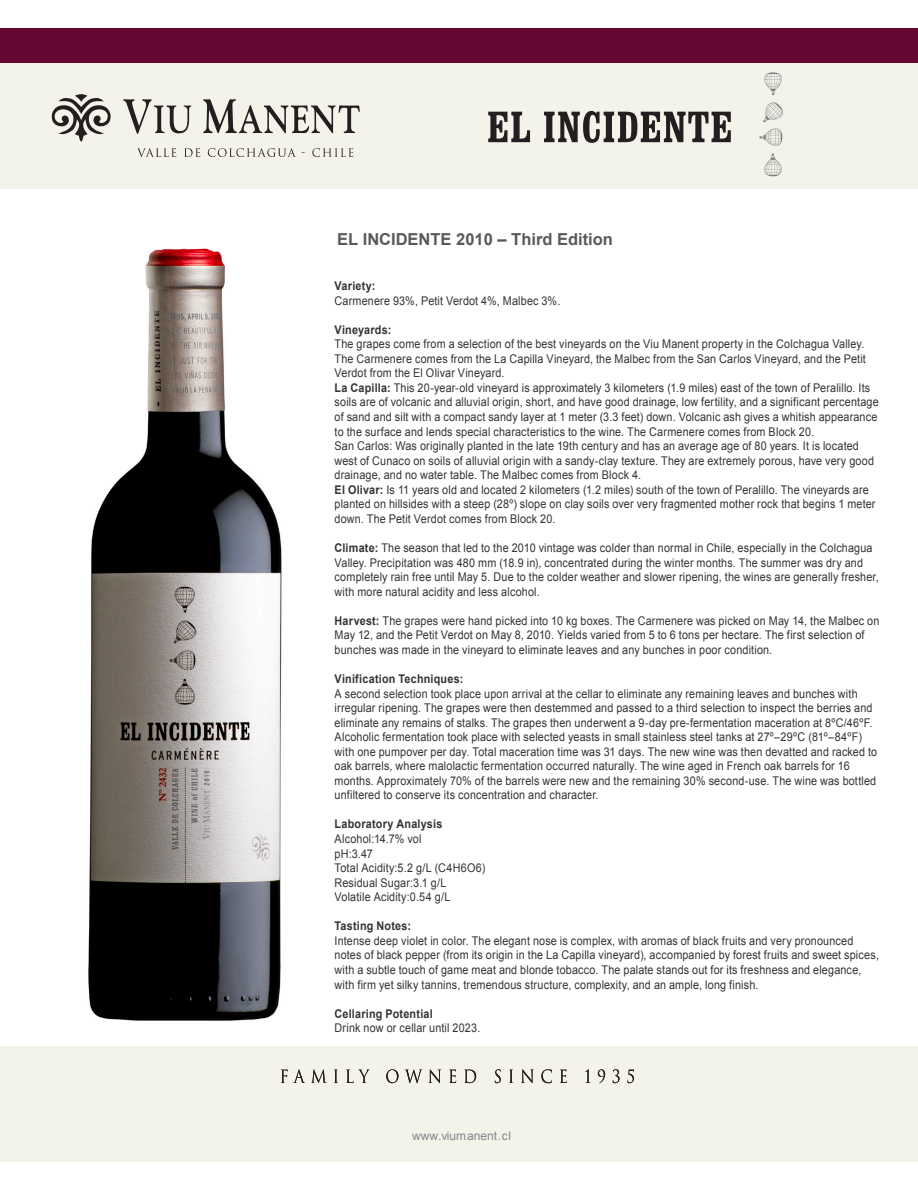
<style>
.page{position:relative;width:918px;height:1188px;background:#fff}
.page>*{position:absolute;margin:0;border:0;box-sizing:border-box;transform-origin:0 0}
.t1{font:700 16.5px "Arial";color:#58595b}
.t2{font:12px/14.5px "Arial";letter-spacing:.015em;color:#333;scale:.9 1}
.t3{font:700 12px "Arial";letter-spacing:.02em;color:#333;scale:.9 1}
.t4{font:12px "Arial";color:#86868a}
.s1{font-weight:700}
</style>
<div class="page">
<img style="left:88px;top:248px;width:194px;height:773px">
<div style="left:0;top:28px;width:918px;height:36px;background:#650934"></div>
<div style="left:0;top:64px;width:918px;height:125px;background:#f4f3ea"></div>
<div style="left:0;top:1046px;width:918px;height:115px;background:#f4f3ea"></div>
<svg style="left:51px;top:94px;width:60px;height:48px"></svg>
<svg style="left:123px;top:99px;width:68px;height:35px"></svg>
<svg style="left:203px;top:99px;width:157px;height:34px"></svg>
<svg style="left:137px;top:148px;width:39px;height:9px"></svg>
<svg style="left:184px;top:148px;width:16px;height:9px"></svg>
<svg style="left:208px;top:148px;width:88px;height:9px"></svg>
<svg style="left:312px;top:148px;width:41px;height:9px"></svg>
<svg style="left:281px;top:1069px;width:24px;height:14px"></svg>
<svg style="left:311px;top:1069px;width:16px;height:14px"></svg>
<svg style="left:334px;top:1070px;width:4px;height:13px"></svg>
<svg style="left:346px;top:1070px;width:23px;height:13px"></svg>
<svg style="left:386px;top:1069px;width:12px;height:14px"></svg>
<svg style="left:405px;top:1070px;width:17px;height:13px"></svg>
<svg style="left:429px;top:1069px;width:12px;height:14px"></svg>
<svg style="left:449px;top:1069px;width:7px;height:14px"></svg>
<svg style="left:464px;top:1069px;width:12px;height:14px"></svg>
<svg style="left:495px;top:1069px;width:6px;height:14px"></svg>
<svg style="left:509px;top:1070px;width:4px;height:13px"></svg>
<svg style="left:521px;top:1069px;width:13px;height:14px"></svg>
<svg style="left:541px;top:1069px;width:11px;height:14px"></svg>
<svg style="left:560px;top:1069px;width:7px;height:14px"></svg>
<svg style="left:585px;top:1069px;width:5px;height:14px"></svg>
<svg style="left:598px;top:1069px;width:7px;height:14px"></svg>
<svg style="left:613px;top:1069px;width:7px;height:14px"></svg>
<svg style="left:628px;top:1070px;width:6px;height:13px"></svg>
<svg style="left:488px;top:112px;width:42px;height:30px"></svg>
<svg style="left:544px;top:111px;width:187px;height:32px"></svg>
<svg style="left:764px;top:154px;width:18px;height:22px"></svg>
<svg style="left:764px;top:72px;width:18px;height:23px"></svg>
<svg style="left:760px;top:102px;width:23px;height:44px"></svg>
<h1 class="t1" style="left:337px;top:228px;width:277px">EL INCIDENTE 2010 – Third Edition</h1>
<p class="t3" style="left:335px;top:278px;width:47px">Variety:</p>
<p class="t2" style="left:335px;top:293px;width:252px">Carmenere 93%, Petit Verdot 4%, Malbec 3%.</p>
<p class="t3" style="left:335px;top:322px;width:64px">Vineyards:</p>
<p class="t2" style="left:335px;top:337px;width:606px">The grapes come from a selection of the best vineyards on the Viu Manent property in the Colchagua Valley.<br>The Carmenere comes from the La Capilla Vineyard, the Malbec from the San Carlos Vineyard, and the Petit Verdot from the El Olivar Vineyard.<br><span class="s1">La Capilla:</span> This 20-year-old vineyard is approximately 3 kilometers (1.9 miles) east of the town of Peralillo. Its soils are of volcanic and alluvial origin, short, and have good drainage, low fertility, and a significant percentage of sand and silt with a compact sandy layer at 1 meter (3.3 feet) down. Volcanic ash gives a whitish appearance to the surface and lends special characteristics to the wine. The Carmenere comes from Block 20.<br>San Carlos: Was originally planted in the late 19th century and has an average age of 80 years. It is located west of Cunaco on soils of alluvial origin with a sandy-clay texture. They are extremely porous, have very good drainage, and no water table. The Malbec comes from Block 4.<br><span class="s1">El Olivar:</span> Is 11 years old and located 2 kilometers (1.2 miles) south of the town of Peralillo. The vineyards are planted on hillsides with a steep (28º) slope on clay soils over very fragmented mother rock that begins 1 meter down. The Petit Verdot comes from Block 20.</p>
<p class="t2" style="left:335px;top:541px;width:606px"><span class="s1">Climate:</span> The season that led to the 2010 vintage was colder than normal in Chile, especially in the Colchagua Valley. Precipitation was 480 mm (18.9 in), concentrated during the winter months. The summer was dry and completely rain free until May 5. Due to the colder weather and slower ripening, the wines are generally fresher, with more natural acidity and less alcohol.</p>
<p class="t2" style="left:335px;top:613px;width:607px"><span class="s1">Harvest:</span> The grapes were hand picked into 10 kg boxes. The Carmenere was picked on May 14, the Malbec on<br>May 12, and the Petit Verdot on May 8, 2010. Yields varied from 5 to 6 tons per hectare. The first selection of bunches was made in the vineyard to eliminate leaves and any bunches in poor condition.</p>
<p class="t3" style="left:335px;top:671px;width:144px">Vinification Techniques:</p>
<p class="t2" style="left:335px;top:686px;width:604px">A second selection took place upon arrival at the cellar to eliminate any remaining leaves and bunches with irregular ripening. The grapes were then destemmed and passed to a third selection to inspect the berries and eliminate any remains of stalks. The grapes then underwent a 9-day pre-fermentation maceration at 8ºC/46ºF.<br>Alcoholic fermentation took place with selected yeasts in small stainless steel tanks at 27º–29ºC (81º–84ºF) with one pumpover per day. Total maceration time was 31 days. The new wine was then devatted and racked to oak barrels, where malolactic fermentation occurred naturally. The wine aged in French oak barrels for 16 months. Approximately 70% of the barrels were new and the remaining 30% second-use. The wine was bottled unfiltered to conserve its concentration and character.</p>
<p class="t3" style="left:335px;top:816px;width:121px">Laboratory Analysis</p>
<p class="t2" style="left:335px;top:832px;width:169px">Alcohol:14.7% vol<br>pH:3.47<br>Total Acidity:5.2 g/L (C4H6O6)<br>Residual Sugar:3.1 g/L<br>Volatile Acidity:0.54 g/L</p>
<p class="t3" style="left:335px;top:918px;width:86px">Tasting Notes:</p>
<p class="t2" style="left:335px;top:934px;width:606px">Intense deep violet in color. The elegant nose is complex, with aromas of black fruits and very pronounced notes of black pepper (from its origin in the La Capilla vineyard), accompanied by forest fruits and sweet spices, with a subtle touch of game meat and blonde tobacco. The palate stands out for its freshness and elegance, with firm yet silky tannins, tremendous structure, complexity, and an ample, long finish.</p>
<p class="t3" style="left:335px;top:1006px;width:111px">Cellaring Potential</p>
<p class="t2" style="left:335px;top:1021px;width:163px">Drink now or cellar until 2023.</p>
<p class="t4" style="left:412px;top:1128px;width:101px">www.viumanent.cl</p>
</div>
